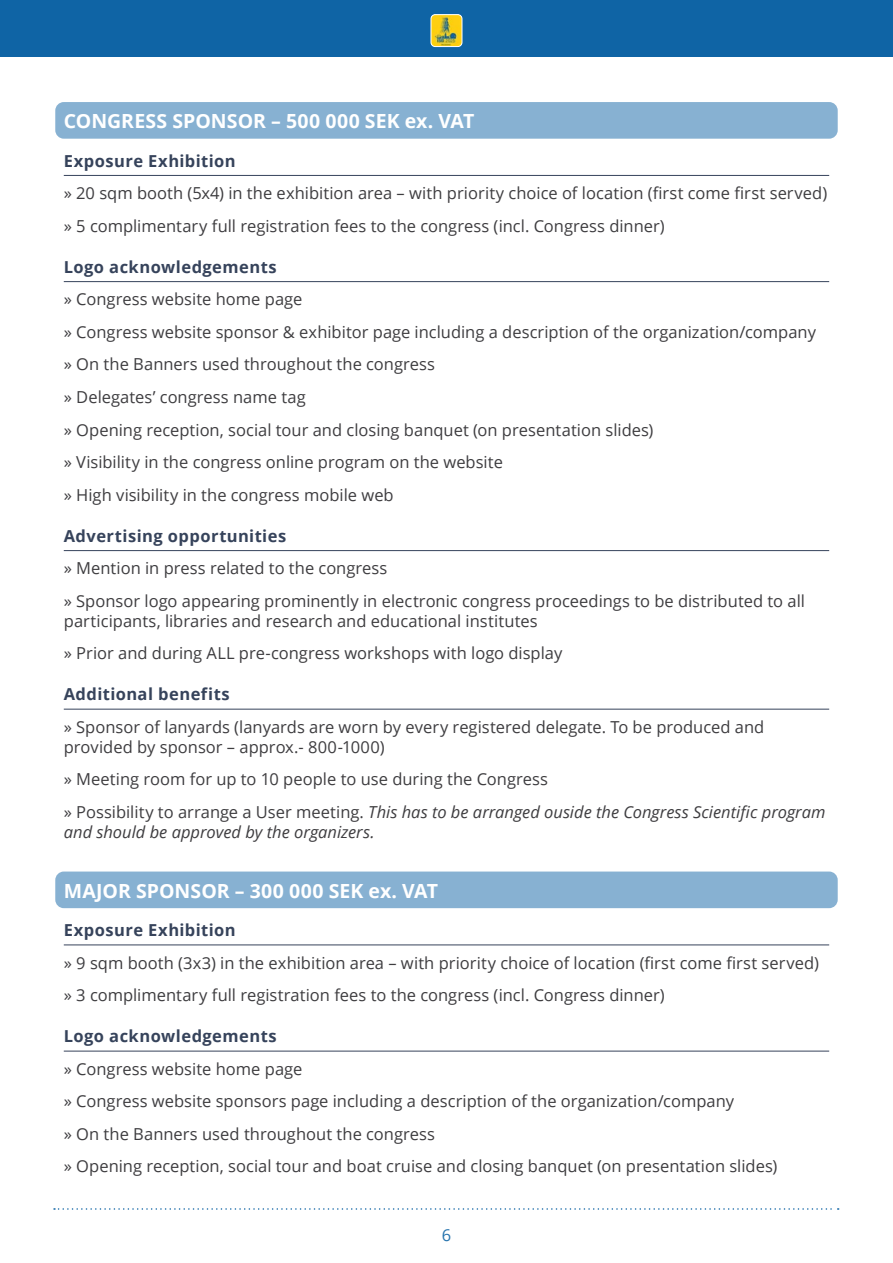
<style>
.page{position:relative;width:893px;height:1263px;background:#fff}
.page>*{position:absolute;margin:0;border:0;box-sizing:border-box;transform-origin:0 0}
.t1{font:700 19.5px "Open Sans";letter-spacing:.005em;color:#fff}
.t2{font:16.5px/32.5px "Open Sans";color:#3e3d40}
.t3{font:700 16.5px "Open Sans";letter-spacing:.025em;color:#36435b}
.t4{font:italic 16.5px "Open Sans";color:#3e3d40}
.t5{font:16.5px "Open Sans";color:#2774ae}
.s1{font-style:italic}
</style>
<div class="page">
<div style="left:0;top:0;width:893px;height:57px;background:#0f64a5"></div>
<img style="left:431px;top:15px;width:31px;height:32px">
<div style="left:431px;top:14px;width:31px;height:33px;border:1px solid #fff;border-radius:4px"></div>
<svg style="left:54px;top:1208px;width:785px;height:2px"></svg>
<div style="left:55px;top:102px;width:783px;height:37px;background:#87b1d2;border-radius:9px"></div>
<hr style="left:64px;top:175px;width:765px;height:1px;background:#36435b">
<hr style="left:64px;top:281px;width:765px;height:1px;background:#36435b">
<hr style="left:64px;top:550px;width:765px;height:1px;background:#36435b">
<hr style="left:64px;top:709px;width:765px;height:1px;background:#36435b">
<div style="left:55px;top:871px;width:783px;height:37px;background:#87b1d2;border-radius:9px"></div>
<hr style="left:64px;top:944px;width:765px;height:1px;background:#36435b">
<hr style="left:64px;top:1051px;width:765px;height:1px;background:#36435b">
<p class="t1" style="left:64px;top:108px;width:412px">CONGRESS SPONSOR – 500 000 SEK ex. VAT</p>
<p class="t3" style="left:64px;top:149px;width:173px">Exposure Exhibition</p>
<p class="t2" style="left:64px;top:176px;width:765px">» 20 sqm booth (5x4) in the exhibition area – with priority choice of location (first come first served) » 5 complimentary full registration fees to the congress (incl. Congress dinner)</p>
<p class="t3" style="left:64px;top:255px;width:214px">Logo acknowledgements</p>
<p class="t2" style="left:64px;top:283px;width:754px">» Congress website home page<br>» Congress website sponsor &amp; exhibitor page including a description of the organization/company » On the Banners used throughout the congress<br>» Delegates’ congress name tag<br>» Opening reception, social tour and closing banquet (on presentation slides)<br>» Visibility in the congress online program on the website<br>» High visibility in the congress mobile web</p>
<p class="t3" style="left:64px;top:524px;width:224px">Advertising opportunities</p>
<p class="t2" style="left:64px;top:551px;width:743px">» Mention in press related to the congress<br>» Sponsor logo appearing prominently in electronic congress proceedings to be distributed to all</p>
<p class="t2" style="left:64px;top:604px;width:500px">participants, libraries and research and educational institutes<br>» Prior and during ALL pre-congress workshops with logo display</p>
<p class="t3" style="left:64px;top:683px;width:167px">Additional benefits</p>
<p class="t2" style="left:64px;top:716px;width:702px;line-height:19.8px">» Sponsor of lanyards (lanyards are worn by every registered delegate. To be produced and provided by sponsor – approx.- 800-1000)</p>
<p class="t2" style="left:64px;top:762px;width:763px">» Meeting room for up to 10 people to use during the Congress<br>» Possibility to arrange a User meeting. <span class="s1">This has to be arranged ouside the Congress Scientific program</span></p>
<p class="t4" style="left:64px;top:820px;width:312px">and should be approved by the organizers.</p>
<p class="t1" style="left:64px;top:877px;width:376px">MAJOR SPONSOR – 300 000 SEK ex. VAT</p>
<p class="t3" style="left:64px;top:918px;width:173px">Exposure Exhibition</p>
<p class="t2" style="left:64px;top:946px;width:757px">» 9 sqm booth (3x3) in the exhibition area – with priority choice of location (first come first served) » 3 complimentary full registration fees to the congress (incl. Congress dinner)</p>
<p class="t3" style="left:64px;top:1024px;width:214px">Logo acknowledgements</p>
<p class="t2" style="left:64px;top:1052px;width:715px">» Congress website home page<br>» Congress website sponsors page including a description of the organization/company<br>» On the Banners used throughout the congress<br>» Opening reception, social tour and boat cruise and closing banquet (on presentation slides)</p>
<p class="t5" style="left:442px;top:1223px;width:11px">6</p>
</div>
